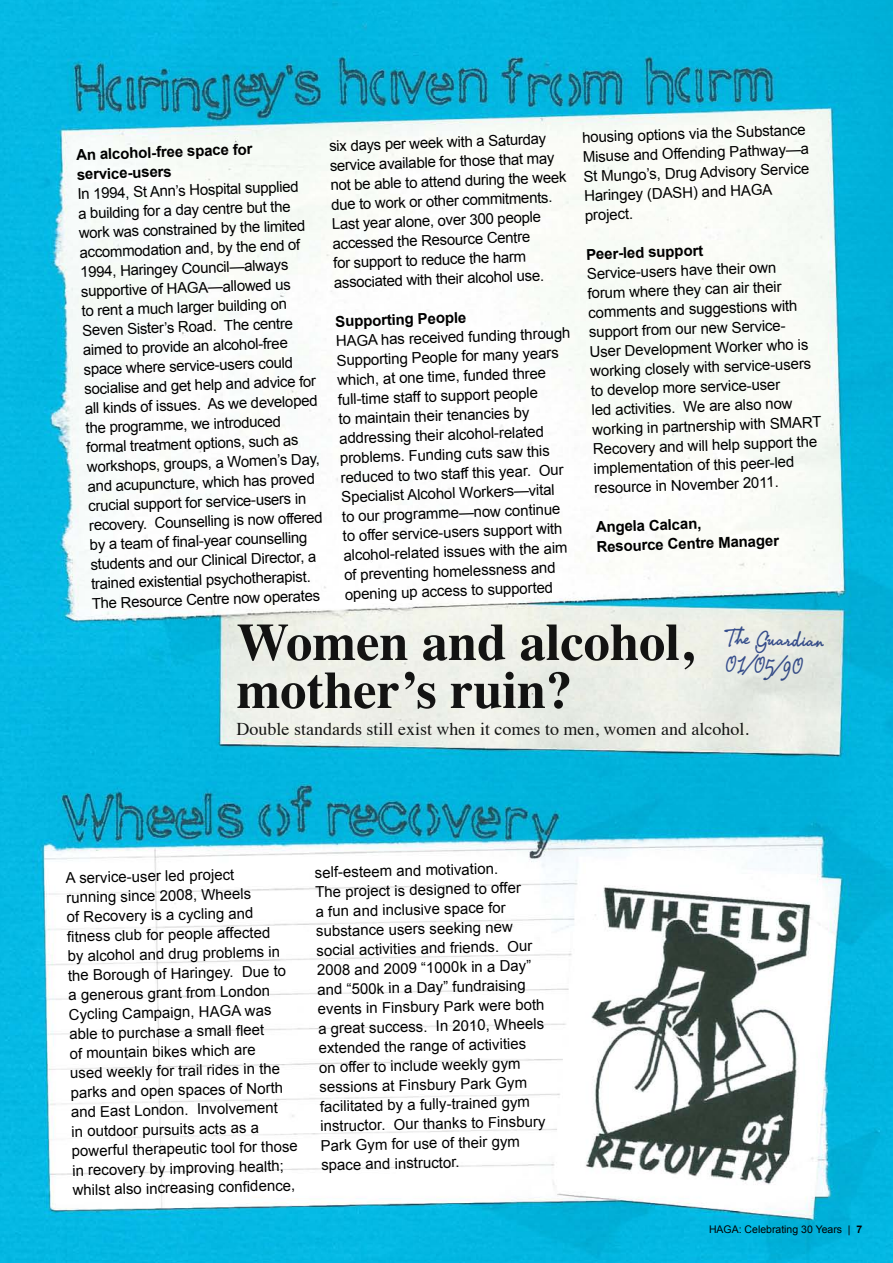
<style>
.page{position:relative;width:893px;height:1263px;background:#fff}
.page>*{position:absolute;margin:0;border:0;box-sizing:border-box;transform-origin:0 0}
.t1{font:700 52.5px/48px "Times";color:#000}
.t2{font:22.5px/27px "PR8 Charade";color:#25408f}
.t3{font:18px "Times";color:#000}
.t4{font:15px/19.5px "Arial";color:#000}
.t5{font:700 15px/19.5px "Arial";color:#000}
.t6{font:10.5px "Arial";color:#000}
.s1{font-weight:700}
</style>
<div class="page">
<img style="left:0;top:0;width:893px;height:1263px">
<p class="t4" style="left:329px;top:137px;width:238px;rotate:-2deg">six days per week with a Saturday service available for those that may not be able to attend during the week due to work or other commitments.<br>Last year alone, over 300 people accessed the Resource Centre<br>for support to reduce the harm associated with their alcohol use.</p>
<p class="t5" style="left:335px;top:312px;width:132px;rotate:-2deg">Supporting People</p>
<p class="t4" style="left:336px;top:331px;width:236px;rotate:-2deg">HAGA has received funding through Supporting People for many years which, at one time, funded three full-time staff to support people<br>to maintain their tenancies by addressing their alcohol-related problems. Funding cuts saw this reduced to two staff this year. Our Specialist Alcohol Workers—vital<br>to our programme—now continue to offer service-users support with alcohol-related issues with the aim of preventing homelessness and opening up access to supported</p>
<p class="t5" style="left:76px;top:146px;width:178px;rotate:-2deg">An alcohol-free space for service-users</p>
<p class="t4" style="left:77px;top:184px;width:235px;rotate:-2deg">In 1994, St Ann’s Hospital supplied<br>a building for a day centre but the work was constrained by the limited accommodation and, by the end of 1994, Haringey Council—always supportive of HAGA—allowed us<br>to rent a much larger building on Seven Sister’s Road. The centre aimed to provide an alcohol-free space where service-users could socialise and get help and advice for all kinds of issues. As we developed the programme, we introduced formal treatment options, such as workshops, groups, a Women’s Day, and acupuncture, which has proved crucial support for service-users in recovery. Counselling is now offered by a team of fi nal-year counselling students and our Clinical Director, a trained existential psychotherapist.<br>The Resource Centre now operates</p>
<p class="t4" style="left:582px;top:128px;width:228px;rotate:-2deg">housing options via the Substance<br>Misuse and Offending Pathway—a<br>St Mungo’s, Drug Advisory Service<br>Haringey (DASH) and HAGA project.</p>
<p class="t5" style="left:586px;top:245px;width:118px;rotate:-2deg">Peer-led support</p>
<p class="t4" style="left:587px;top:264px;width:231px;rotate:-2deg">Service-users have their own forum where they can air their comments and suggestions with support from our new Service-<br>User Development Worker who is working closely with service-users to develop more service-user<br>led activities. We are also now working in partnership with SMART<br>Recovery and will help support the implementation of this peer-led resource in November 2011.</p>
<p class="t5" style="left:595px;top:518px;width:184px;rotate:-2deg">Angela Calcan,<br>Resource Centre Manager</p>
<h1 class="t1" style="left:237px;top:613px;width:458px">Women and alcohol, mother’s ruin?</h1>
<p class="t3" style="left:237px;top:712px;width:514px">Double standards still exist when it comes to men, women and alcohol.</p>
<h2 class="t2" style="left:725px;top:623px;width:100px;rotate:2deg">The Guardian<br>01/05/90</h2>
<p class="t4" style="left:66px;top:868px;width:229px;rotate:-1deg">A service-user led project<br>running since 2008, Wheels<br>of Recovery is a cycling and<br>fi tness club for people affected<br>by alcohol and drug problems in the Borough of Haringey. Due to a generous grant from London<br>Cycling Campaign, HAGA was able to purchase a small fl eet<br>of mountain bikes which are<br>used weekly for trail rides in the parks and open spaces of North and East London. Involvement<br>in outdoor pursuits acts as a powerful therapeutic tool for those in recovery by improving health; whilst also increasing confi dence,</p>
<p class="t4" style="left:315px;top:862px;width:229px;rotate:-1deg">self-esteem and motivation.<br>The project is designed to offer<br>a fun and inclusive space for substance users seeking new social activities and friends. Our<br>2008 and 2009 “1000k in a Day” and “500k in a Day” fundraising events in Finsbury Park were both a great success. In 2010, Wheels extended the range of activities on offer to include weekly gym sessions at Finsbury Park Gym facilitated by a fully-trained gym instructor. Our thanks to Finsbury<br>Park Gym for use of their gym space and instructor.</p>
<p class="t6" style="left:709px;top:1222px;width:155px">HAGA: Celebrating 30 Years | <span class="s1">7</span></p>
</div>
